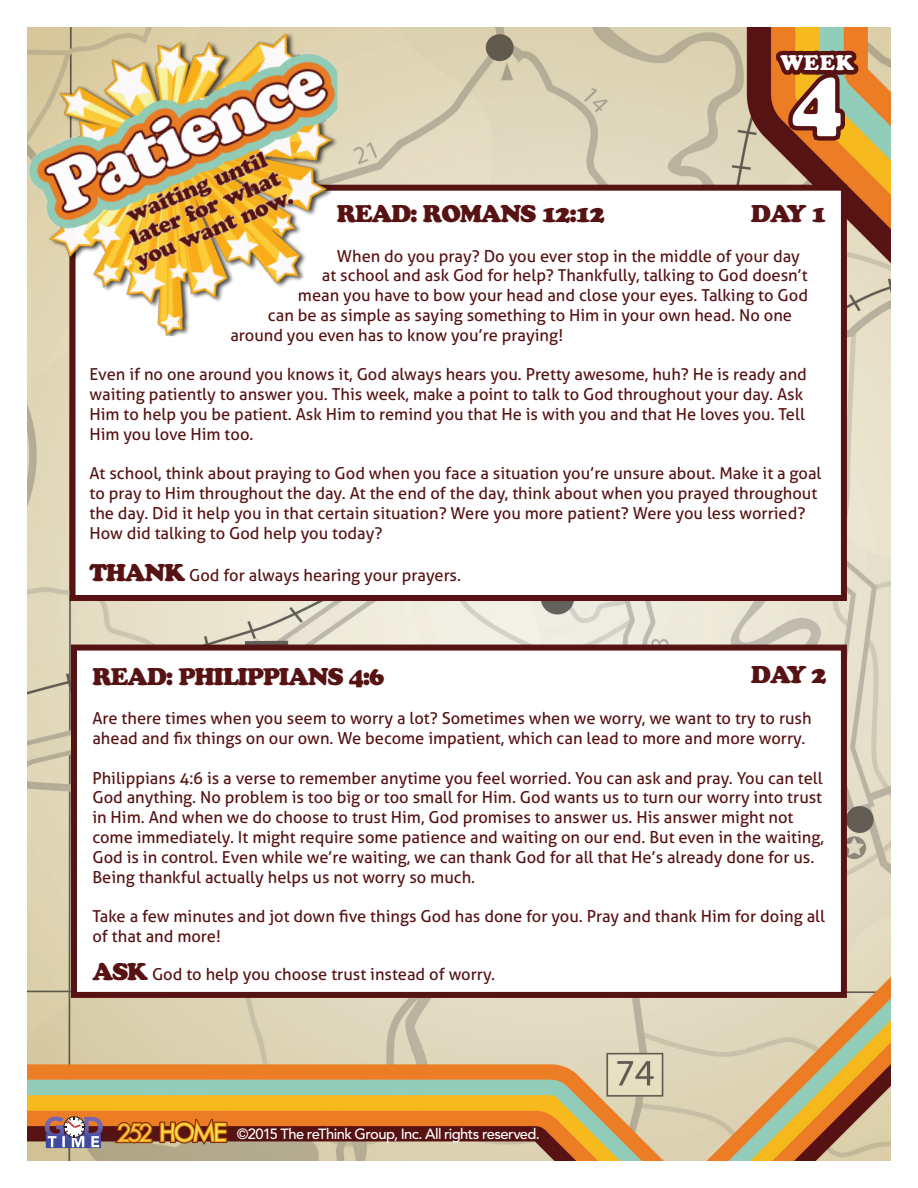
<style>
.page{position:relative;width:918px;height:1188px;background:#fff}
.page>*{position:absolute;margin:0;border:0;box-sizing:border-box;transform-origin:0 0}
.t1{font:81px "Cooper Black Std";color:#fff}
.t2{font:24px "Cooper Black Std";letter-spacing:-.05em;color:#571213}
.t3{font:21px "Cooper Black Std";color:#fff}
.t4{font:16.5px/19.8px "Aller";color:#571213}
.t5{font:500 14.7px "Avenir LT Std";letter-spacing:-.04em;color:#fff}
.s1{font-family:"Cooper Black Std";font-size:24px}
</style>
<div class="page">
<img style="left:28px;top:28px;width:862px;height:1132px">
<svg style="left:772px;top:27px;width:91px;height:118px;background:#a46630"></svg>
<div style="left:70px;top:185px;width:777px;height:416px;background:#fff;border:6px solid #571213"></div>
<svg style="left:115px;top:1122px;width:38px;height:21px"></svg>
<svg style="left:159px;top:1119px;width:68px;height:25px;background:#be7826"></svg>
<div style="left:64px;top:1116px;width:21px;height:22px;border:1px solid #231f20;border-radius:50%"></div>
<svg style="left:45px;top:1117px;width:63px;height:31px"></svg>
<div style="left:71px;top:645px;width:776px;height:353px;background:#fff;border:6px solid #571213"></div>
<img style="left:28px;top:34px;width:309px;height:302px">
<p class="t3" style="left:780px;top:50px;width:75px">WEEK</p>
<h1 class="t1" style="left:792px;top:51px;width:53px">4</h1>
<p class="t2" style="left:337px;top:199px;width:270px">READ: ROMANS 12:12</p>
<p class="t4" style="left:337px;top:246px;width:465px">When do you pray? Do you ever stop in the middle of your day</p>
<p class="t4" style="left:322px;top:266px;width:487px">at school and ask God for help? Thankfully, talking to God doesn’t</p>
<p class="t4" style="left:298px;top:285px;width:512px">mean you have to bow your head and close your eyes. Talking to God</p>
<p class="t4" style="left:268px;top:305px;width:526px">can be as simple as saying something to Him in your own head. No one</p>
<p class="t4" style="left:230px;top:325px;width:334px">around you even has to know you’re praying!</p>
<p class="t4" style="left:89px;top:365px;width:719px">Even if no one around you knows it, God always hears you. Pretty awesome, huh? He is ready and waiting patiently to answer you. This week, make a point to talk to God throughout your day. Ask Him to help you be patient. Ask Him to remind you that He is with you and that He loves you. Tell Him you love Him too.</p>
<p class="t4" style="left:89px;top:464px;width:734px">At school, think about praying to God when you face a situation you’re unsure about. Make it a goal to pray to Him throughout the day. At the end of the day, think about when you prayed throughout the day. Did it help you in that certain situation? Were you more patient? Were you less worried?<br>How did talking to God help you today?</p>
<p class="t4" style="left:89px;top:565px;width:373px"><span class="s1">THANK</span> God for always hearing your prayers.</p>
<p class="t2" style="left:751px;top:199px;width:77px">DAY 1</p>
<p class="t2" style="left:751px;top:660px;width:77px">DAY 2</p>
<p class="t2" style="left:92px;top:662px;width:293px">READ: PHILIPPIANS 4:6</p>
<p class="t4" style="left:92px;top:708px;width:721px">Are there times when you seem to worry a lot? Sometimes when we worry, we want to try to rush ahead and fix things on our own. We become impatient, which can lead to more and more worry.</p>
<p class="t4" style="left:92px;top:768px;width:733px">Philippians 4:6 is a verse to remember anytime you feel worried. You can ask and pray. You can tell God anything. No problem is too big or too small for Him. God wants us to turn our worry into trust in Him. And when we do choose to trust Him, God promises to answer us. His answer might not come immediately. It might require some patience and waiting on our end. But even in the waiting, God is in control. Even while we’re waiting, we can thank God for all that He’s already done for us.<br>Being thankful actually helps us not worry so much.</p>
<p class="t4" style="left:92px;top:906px;width:734px">Take a few minutes and jot down five things God has done for you. Pray and thank Him for doing all of that and more!</p>
<p class="t4" style="left:92px;top:964px;width:404px"><span class="s1">ASK</span> God to help you choose trust instead of worry.</p>
<p class="t5" style="left:237px;top:1125px;width:305px">©2015 The reThink Group, Inc. All rights reserved.</p>
</div>
